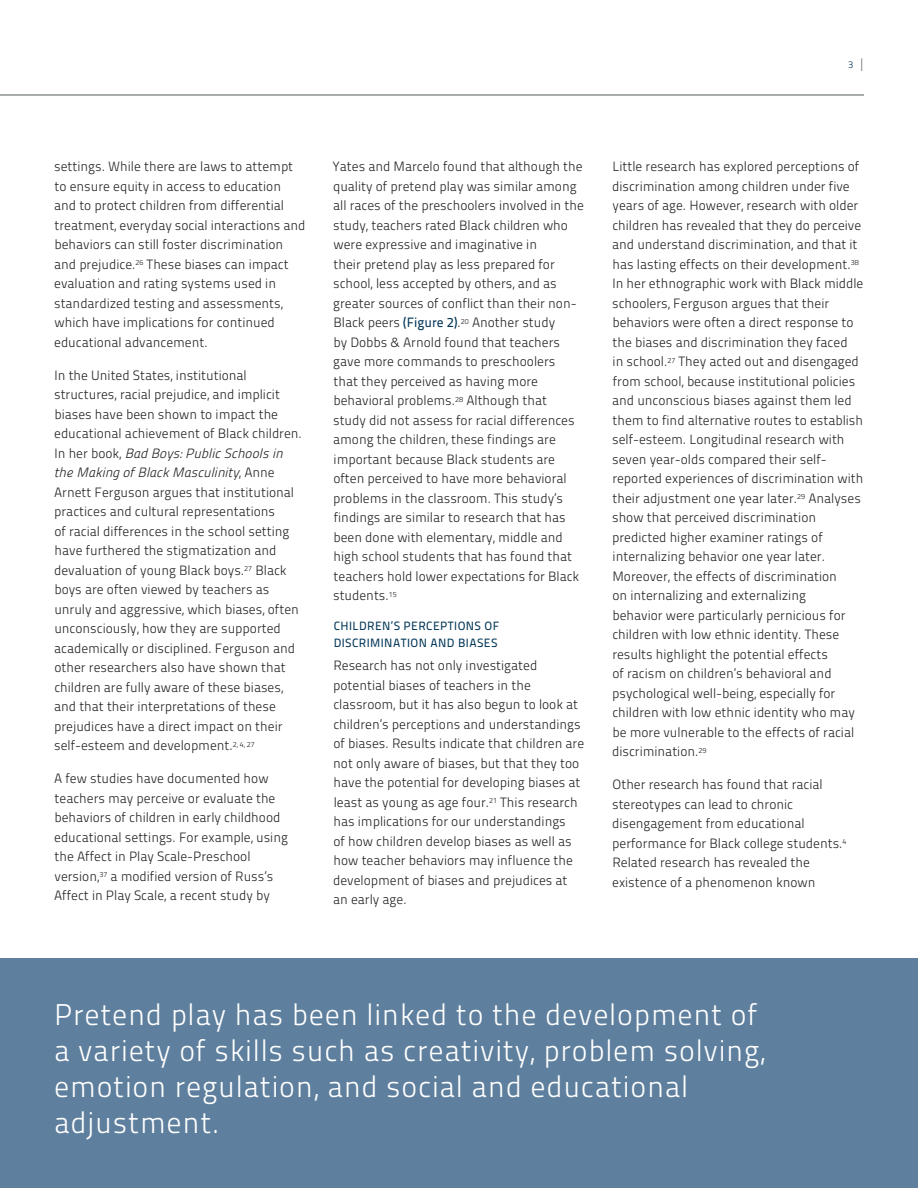
<style>
.page{position:relative;width:918px;height:1188px;background:#fff}
.page>*{position:absolute;margin:0;border:0;box-sizing:border-box;transform-origin:0 0}
.Call_outs{font:30px/36px "Titillium Maps 26 L 250 wt";letter-spacing:.025em;color:#fff}
.Body_copy{font:13.5px/19.5px "Titillium Maps 26 L 250 wt";color:#231f20}
.Subhead_2{font:12px/16.5px "Titillium Maps 26 L 500 wt";letter-spacing:.035em;color:#003557}
.t1{font:9.75px "Titillium Maps 26 L 250 wt";color:#003557}
.s1{font-family:"Titillium Maps 26 L 1 wt";font-size:18px;color:#51595c}
.s2{font-family:"Titillitalic 250 wt"}
.s3{font-family:"Titillium Maps 26 L 500 wt";color:#003557}
</style>
<div class="page">
<hr style="left:0;top:95px;width:864px;height:1px;background:#51595c">
<div style="left:0;top:958px;width:918px;height:230px;background:#5e7f9d"></div>
<p class="t1" style="left:848px;top:57px;width:17px">3 <span class="s1">I</span></p>
<p class="Body_copy" style="left:54px;top:156px;width:253px">settings. While there are laws to attempt to ensure equity in access to education and to protect children from differential treatment, everyday social interactions and behaviors can still foster discrimination and prejudice.<sup>26</sup> These biases can impact evaluation and rating systems used in standardized testing and assessments, which have implications for continued educational advancement.</p>
<p class="Body_copy" style="left:54px;top:365px;width:250px">In the United States, institutional structures, racial prejudice, and implicit biases have been shown to impact the educational achievement of Black children.<br>In her book, <span class="s2">Bad Boys: Public Schools in the Making of Black Masculinity</span>, Anne Arnett Ferguson argues that institutional practices and cultural representations<br>of racial differences in the school setting have furthered the stigmatization and devaluation of young Black boys.<sup>27</sup> Black boys are often viewed by teachers as unruly and aggressive, which biases, often unconsciously, how they are supported academically or disciplined. Ferguson and other researchers also have shown that children are fully aware of these biases, and that their interpretations of these prejudices have a direct impact on their self-esteem and development.<sup>2,</sup> <sup>4,</sup> <sup>27</sup></p>
<p class="Body_copy" style="left:54px;top:768px;width:235px">A few studies have documented how teachers may perceive or evaluate the behaviors of children in early childhood educational settings. For example, using the Affect in Play Scale-Preschool version,<sup>37</sup> a modified version of Russ’s Affect in Play Scale, a recent study by</p>
<p class="Body_copy" style="left:333px;top:156px;width:253px">Yates and Marcelo found that although the quality of pretend play was similar among all races of the preschoolers involved in the study, teachers rated Black children who were expressive and imaginative in<br>their pretend play as less prepared for school, less accepted by others, and as greater sources of conflict than their non-Black peers <span class="s3">(Figure 2)</span>.<sup>20</sup> Another study<br>by Dobbs &amp; Arnold found that teachers gave more commands to preschoolers<br>that they perceived as having more behavioral problems.<sup>28</sup> Although that<br>study did not assess for racial differences among the children, these findings are important because Black students are often perceived to have more behavioral problems in the classroom. This study’s findings are similar to research that has been done with elementary, middle and high school students that has found that teachers hold lower expectations for Black students.<sup>15</sup></p>
<p class="Subhead_2" style="left:334px;top:617px;width:167px">CHILDREN’S PERCEPTIONS OF<br>DISCRIMINATION AND BIASES</p>
<p class="Body_copy" style="left:333px;top:655px;width:253px">Research has not only investigated potential biases of teachers in the classroom, but it has also begun to look at children’s perceptions and understandings of biases. Results indicate that children are not only aware of biases, but that they too have the potential for developing biases at least as young as age four.<sup>21</sup> This research has implications for our understandings<br>of how children develop biases as well as how teacher behaviors may influence the development of biases and prejudices at an early age.</p>
<p class="Body_copy" style="left:612px;top:156px;width:253px">Little research has explored perceptions of discrimination among children under five years of age. However, research with older children has revealed that they do perceive and understand discrimination, and that it has lasting effects on their development.<sup>38<br></sup>In her ethnographic work with Black middle schoolers, Ferguson argues that their behaviors were often a direct response to the biases and discrimination they faced<br>in school.<sup>27</sup> They acted out and disengaged from school, because institutional policies and unconscious biases against them led them to find alternative routes to establish self-esteem. Longitudinal research with seven year-olds compared their self&shy;reported experiences of discrimination with their adjustment one year later.<sup>29</sup> Analyses show that perceived discrimination predicted higher examiner ratings of internalizing behavior one year later.<br>Moreover, the effects of discrimination<br>on internalizing and externalizing<br>behavior were particularly pernicious for children with low ethnic identity. These results highlight the potential effects<br>of racism on children’s behavioral and psychological well-being, especially for children with low ethnic identity who may be more vulnerable to the effects of racial discrimination.<sup>29</sup></p>
<p class="Body_copy" style="left:612px;top:774px;width:236px">Other research has found that racial stereotypes can lead to chronic disengagement from educational performance for Black college students.<sup>4<br></sup>Related research has revealed the existence of a phenomenon known</p>
<p class="Call_outs" style="left:54px;top:995px;width:713px">Pretend play has been linked to the development of a variety of skills such as creativity, problem solving, emotion regulation, and social and educational adjustment.</p>
</div>
